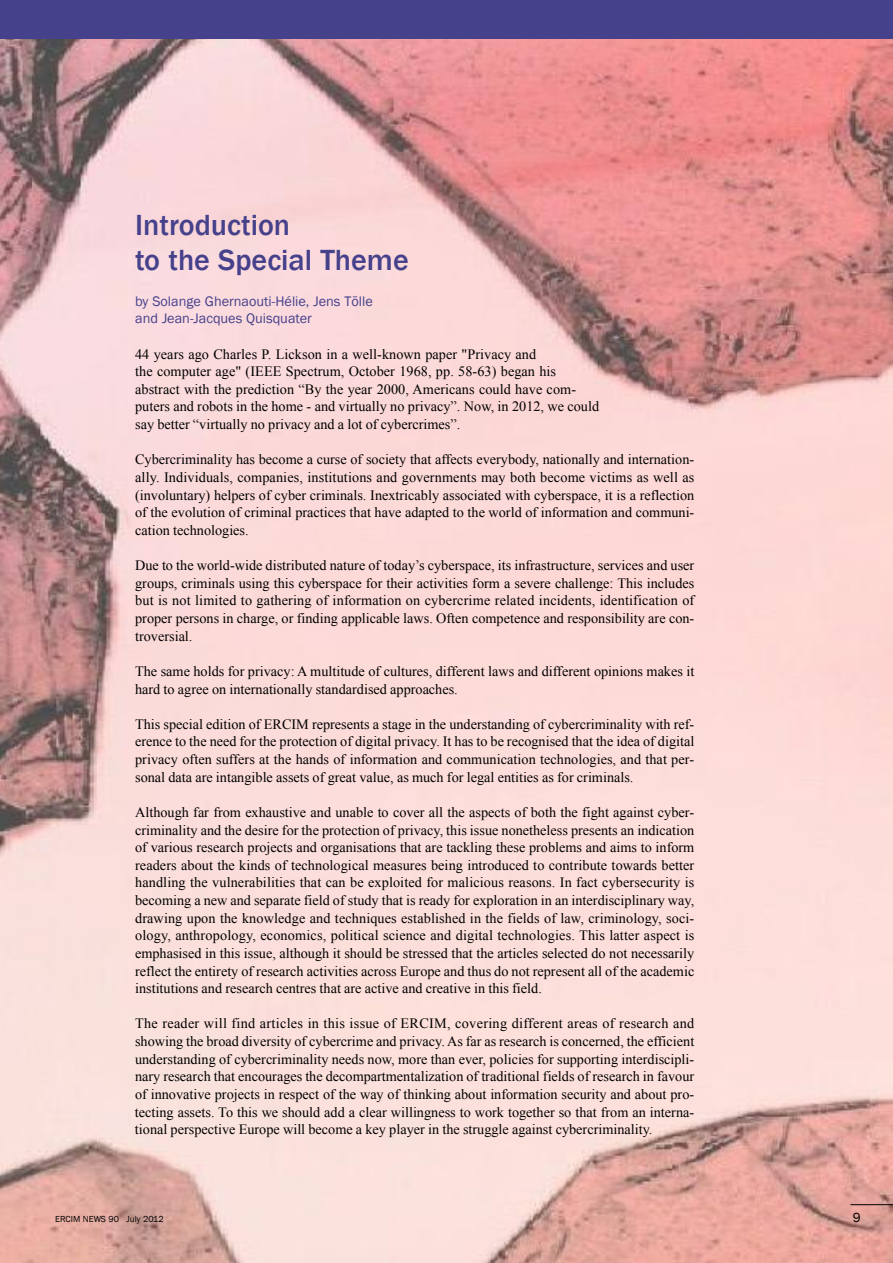
<style>
.page{position:relative;width:893px;height:1263px;background:#fff}
.page>*{position:absolute;margin:0;border:0;box-sizing:border-box;transform-origin:0 0}
.t1{font:500 30px/35.2px "Franklin Gothic";color:#46418b}
.t2{font:14.25px/17.5px "Times New Roman";color:#000;text-align:justify}
.t3{font:14.25px/17.7px "Franklin Gothic";color:#46418b}
.t4{font:13.5px "Franklin Gothic";color:#000}
.t5{font:9px "Franklin Gothic";color:#000}
</style>
<div class="page">
<img style="left:0;top:38px;width:893px;height:1225px">
<hr style="left:850px;top:1204px;width:43px;height:1px;background:#000">
<div style="left:0;top:0;width:893px;height:38px;background:#46418b"></div>
<h1 class="t1" style="left:135px;top:207px;width:275px">Introduction<br>to the Special theme</h1>
<p class="t3" style="left:135px;top:292px;width:239px">by Solange Ghernaouti-Hélie, Jens Tölle and Jean-Jacques Quisquater</p>
<p class="t2" style="left:135px;top:345px;width:465px;text-align:left">44 years ago Charles P. Lickson in a well-known paper "Privacy and<br>the computer age" (IEEE Spectrum, October 1968, pp. 58-63) began his abstract with the prediction “By the year 2000, Americans could have com&shy;puters and robots in the home - and virtually no privacy”. Now, in 2012, we could say better “virtually no privacy and a lot of cybercrimes”.</p>
<p class="t2" style="left:135px;top:451px;width:561px">Cybercriminality has become a curse of society that affects everybody, nationally and internation&shy;ally. Individuals, companies, institutions and governments may both become victims as well as (involuntary) helpers of cyber criminals. Inextricably associated with cyberspace, it is a reflection of the evolution of criminal practices that have adapted to the world of information and communi&shy;cation technologies.</p>
<p class="t2" style="left:135px;top:556px;width:561px">Due to the world-wide distributed nature of today’s cyberspace, its infrastructure, services and user groups, criminals using this cyberspace for their activities form a severe challenge: This includes but is not limited to gathering of information on cybercrime related incidents, identification of proper persons in charge, or finding applicable laws. Often competence and responsibility are con&shy;troversial.</p>
<p class="t2" style="left:135px;top:662px;width:561px">The same holds for privacy: A multitude of cultures, different laws and different opinions makes it hard to agree on internationally standardised approaches.</p>
<p class="t2" style="left:135px;top:715px;width:561px">This special edition of ERCIM represents a stage in the understanding of cybercriminality with ref&shy;erence to the need for the protection of digital privacy. It has to be recognised that the idea of digital privacy often suffers at the hands of information and communication technologies, and that per&shy;sonal data are intangible assets of great value, as much for legal entities as for criminals.</p>
<p class="t2" style="left:135px;top:803px;width:561px">Although far from exhaustive and unable to cover all the aspects of both the fight against cyber&shy;criminality and the desire for the protection of privacy, this issue nonetheless presents an indication of various research projects and organisations that are tackling these problems and aims to inform readers about the kinds of technological measures being introduced to contribute towards better handling the vulnerabilities that can be exploited for malicious reasons. In fact cybersecurity is becoming a new and separate field of study that is ready for exploration in an interdisciplinary way, drawing upon the knowledge and techniques established in the fields of law, criminology, soci&shy;ology, anthropology, economics, political science and digital technologies. This latter aspect is emphasised in this issue, although it should be stressed that the articles selected do not necessarily reflect the entirety of research activities across Europe and thus do not represent all of the academic institutions and research centres that are active and creative in this field.</p>
<p class="t2" style="left:135px;top:1015px;width:561px">The reader will find articles in this issue of ERCIM, covering different areas of research and showing the broad diversity of cybercrime and privacy. As far as research is concerned, the efficient understanding of cybercriminality needs now, more than ever, policies for supporting interdiscipli&shy;nary research that encourages the decompartmentalization of traditional fields of research in favour of innovative projects in respect of the way of thinking about information security and about pro&shy;tecting assets. To this we should add a clear willingness to work together so that from an interna&shy;tional perspective Europe will become a key player in the struggle against cybercriminality.</p>
<p class="t5" style="left:55px;top:1214px;width:110px">ERCIM NEWS 90 July 2012</p>
<p class="t4" style="left:853px;top:1210px;width:9px">9</p>
</div>
